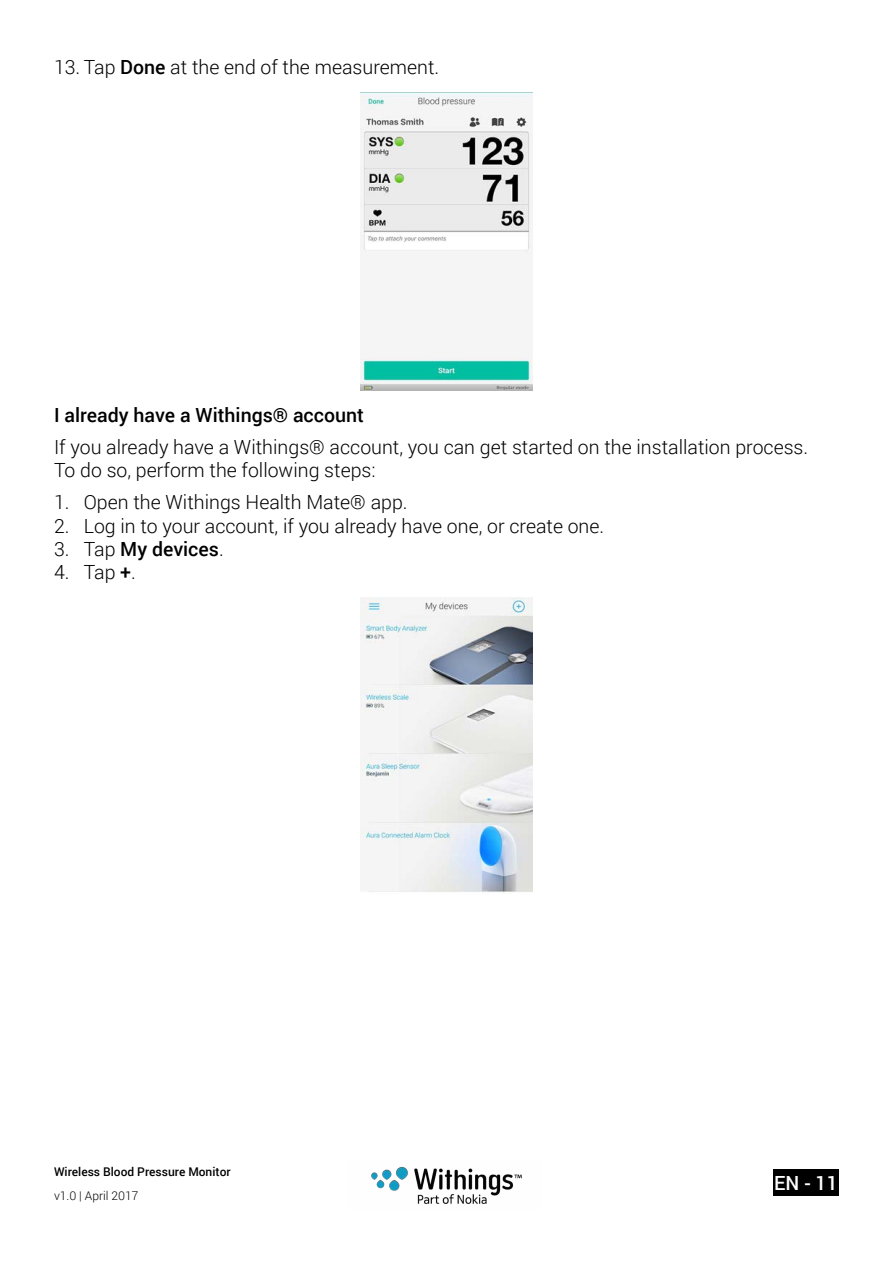
<style>
.page{position:relative;width:893px;height:1263px;background:#fff}
.page>*{position:absolute;margin:0;border:0;box-sizing:border-box;transform-origin:0 0}
.t1{font:300 19.5px/23.4px "Roboto";color:#000}
.t2{font:500 19.5px "Roboto";color:#000}
.t3{font:500 19.5px "Roboto";color:#fff}
.t4{font:500 12px "Roboto";color:#000}
.t5{font:300 12px "Roboto";color:#000}
.s1{font-weight:500}
.s2{font-weight:300}
</style>
<div class="page">
<div style="left:773px;top:1169px;width:66px;height:27px;background:#000"></div>
<img style="left:371px;top:1166px;width:151px;height:38px">
<img style="left:360px;top:92px;width:172px;height:298px">
<img style="left:360px;top:597px;width:172px;height:296px">
<p class="t1" style="left:54px;top:55px;width:387px">13. Tap <span class="s1">Done</span> at the end of the measurement.</p>
<p class="t2" style="left:54px;top:401px;width:311px">I already have a Withings® account</p>
<p class="t1" style="left:54px;top:434px;width:756px">If you already have a Withings® account, you can get started on the installation process.<br>To do so, perform the following steps:</p>
<p class="t1" style="left:54px;top:490px;width:355px">1. Open the Withings Health Mate® app.</p>
<p class="t1" style="left:54px;top:513px;width:552px">2. Log in to your account, if you already have one, or create one.</p>
<p class="t2" style="left:54px;top:535px;width:171px"><span class="s2">3. Tap</span> My devices<span class="s2">.</span></p>
<p class="t1" style="left:54px;top:560px;width:83px">4. Tap <span class="s1">+</span>.</p>
<p class="t4" style="left:54px;top:1163px;width:178px">Wireless Blood Pressure Monitor</p>
<p class="t5" style="left:54px;top:1187px;width:86px">v1.0 | April 2017</p>
<p class="t3" style="left:774px;top:1169px;width:65px">EN - 11</p>
</div>
